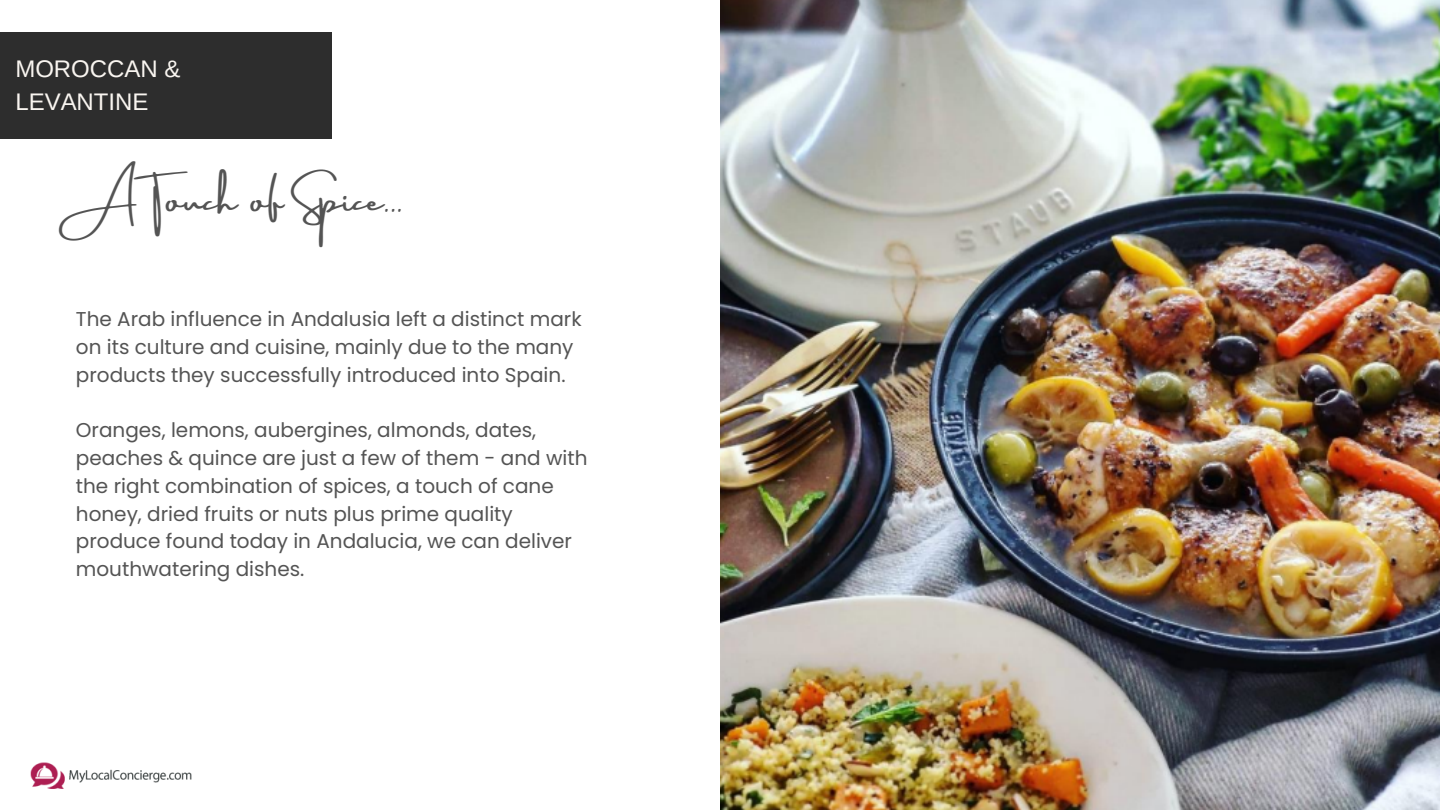
<style>
.page{position:relative;width:1440px;height:810px;background:#fff}
.page>*{position:absolute;margin:0;border:0;box-sizing:border-box;transform-origin:0 0}
.t1{font:35.3px "Amsterdam Three";color:#545454}
.t2{font:24px/33px "Arimo";color:#f9f5f0}
.t3{font:20px/27.8px "Poppins";color:#545454}
</style>
<div class="page">
<div style="left:0;top:32px;width:332px;height:107px;background:#2d2d2d"></div>
<img style="left:720px;top:0;width:720px;height:810px">
<img style="left:31px;top:762px;width:161px;height:27px">
<h1 class="t2" style="left:15px;top:53px;width:167px">MOROCCAN &amp;<br>LEVANTINE</h1>
<p class="t1" style="left:76px;top:180px;width:329px">A Touch of Spice...</p>
<p class="t3" style="left:76px;top:306px;width:507px">The Arab influence in Andalusia left a distinct mark on its culture and cuisine, mainly due to the many products they successfully introduced into Spain.</p>
<p class="t3" style="left:76px;top:417px;width:513px">Oranges, lemons, aubergines, almonds, dates, peaches &amp; quince are just a few of them - and with the right combination of spices, a touch of cane honey, dried fruits or nuts plus prime quality produce found today in Andalucia, we can deliver mouthwatering dishes.</p>
</div>
